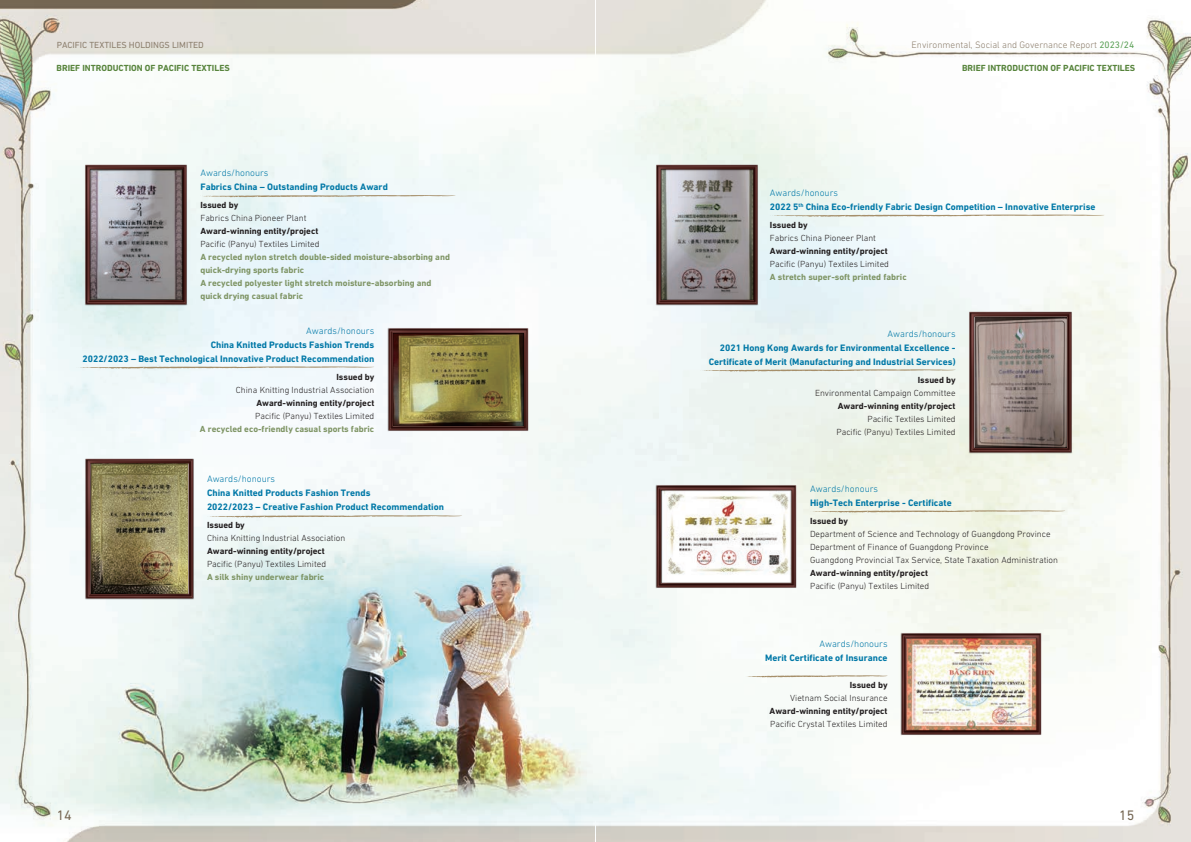
<style>
.page{position:relative;width:1191px;height:842px;background:#fff}
.page>*{position:absolute;margin:0;border:0;box-sizing:border-box;transform-origin:0 0}
.t1{font:14px "DIN Next LT Pro";color:#766753}
._1__內文{font:700 9.5px/14px "DIN Next LT Pro";color:#0078a7;text-align:right}
._1__內文-2{font:300 9.5px "DIN Next LT Pro";color:#0078a7}
.t2{font:300 9.5px "DIN Next LT Pro";color:#8c7f6d}
._1__內文-3{font:300 9px "DIN Next LT Pro";color:#231f20}
._1__內文-4{font:700 9px/13px "DIN Next LT Pro";color:#7e9464}
._1__內文-5{font:700 9px "DIN Next LT Pro";color:#231f20}
.t3{font:700 9px "DIN Next LT Pro";color:#57843c}
.t4{font:9px "DIN Next LT Pro";color:#8c7f6d}
.s1{font-weight:400;color:#59a056}
</style>
<div class="page">
<img style="left:0;top:0;width:1191px;height:842px">
<img style="left:81px;top:160px;width:110px;height:149px">
<img style="left:91px;top:170px;width:91px;height:129px">
<svg style="left:200px;top:195px;width:255px;height:3px"></svg>
<svg style="left:76px;top:366px;width:298px;height:3px"></svg>
<img style="left:384px;top:325px;width:149px;height:109px">
<img style="left:393px;top:334px;width:130px;height:91px">
<svg style="left:207px;top:515px;width:255px;height:3px"></svg>
<img style="left:81px;top:454px;width:116px;height:148px">
<img style="left:92px;top:463px;width:96px;height:130px">
<svg style="left:769px;top:214px;width:335px;height:3px"></svg>
<img style="left:652px;top:160px;width:109px;height:149px">
<img style="left:661px;top:170px;width:92px;height:130px">
<svg style="left:700px;top:369px;width:255px;height:3px"></svg>
<img style="left:966px;top:308px;width:109px;height:148px">
<img style="left:975px;top:317px;width:91px;height:130px">
<svg style="left:809px;top:510px;width:256px;height:3px"></svg>
<img style="left:652px;top:482px;width:148px;height:109px">
<img style="left:661px;top:491px;width:130px;height:92px">
<svg style="left:745px;top:675px;width:142px;height:3px"></svg>
<img style="left:897px;top:629px;width:148px;height:109px">
<img style="left:906px;top:638px;width:130px;height:92px">
<p class="t4" style="left:57px;top:40px;width:149px">PACIFIC TEXTILES HOLDINGS LIMITED</p>
<p class="t2" style="left:911px;top:40px;width:224px">Environmental, Social and Governance Report <span class="s1">2023/24</span></p>
<p class="t3" style="left:57px;top:63px;width:175px">BRIEF INTRODUCTION OF PACIFIC TEXTILES</p>
<p class="t3" style="left:962px;top:63px;width:175px">BRIEF INTRODUCTION OF PACIFIC TEXTILES</p>
<p class="_1__內文-2" style="left:200px;top:168px;width:70px">Awards/honours</p>
<p class="_1__內文" style="left:200px;top:180px;width:189px">Fabrics China – Outstanding Products Award</p>
<p class="_1__內文-5" style="left:200px;top:200px;width:39px">Issued by</p>
<p class="_1__內文-3" style="left:200px;top:213px;width:108px">Fabrics China Pioneer Plant</p>
<p class="_1__內文-5" style="left:200px;top:226px;width:119px">Award-winning entity/project</p>
<p class="_1__內文-3" style="left:200px;top:239px;width:121px">Pacific (Panyu) Textiles Limited</p>
<p class="_1__內文-4" style="left:200px;top:251px;width:251px">A recycled nylon stretch double-sided moisture-absorbing and quick-drying sports fabric</p>
<p class="_1__內文-4" style="left:200px;top:277px;width:233px">A recycled polyester light stretch moisture-absorbing and</p>
<p class="_1__內文-4" style="left:200px;top:290px;width:104px">quick drying casual fabric</p>
<p class="_1__內文-2" style="left:306px;top:325px;width:70px">Awards/honours</p>
<p class="_1__內文" style="left:211px;top:337px;width:165px">China Knitted Products Fashion Trends</p>
<p class="_1__內文" style="left:82px;top:351px;width:293px">2022/2023 – Best Technological Innovative Product Recommendation</p>
<p class="_1__內文-5" style="left:336px;top:371px;width:39px">Issued by</p>
<p class="_1__內文-3" style="left:236px;top:384px;width:140px">China Knitting Industrial Association</p>
<p class="_1__內文-5" style="left:256px;top:397px;width:119px">Award-winning entity/project</p>
<p class="_1__內文-3" style="left:255px;top:410px;width:121px">Pacific (Panyu) Textiles Limited</p>
<p class="_1__內文-4" style="left:200px;top:422px;width:176px">A recycled eco-friendly casual sports fabric</p>
<p class="_1__內文-2" style="left:207px;top:474px;width:70px">Awards/honours</p>
<p class="_1__內文" style="left:207px;top:486px;width:165px">China Knitted Products Fashion Trends</p>
<p class="_1__內文" style="left:207px;top:500px;width:238px">2022/2023 – Creative Fashion Product Recommendation</p>
<p class="_1__內文-5" style="left:207px;top:520px;width:39px">Issued by</p>
<p class="_1__內文-3" style="left:207px;top:533px;width:140px">China Knitting Industrial Association</p>
<p class="_1__內文-5" style="left:207px;top:546px;width:119px">Award-winning entity/project</p>
<p class="_1__內文-3" style="left:207px;top:559px;width:121px">Pacific (Panyu) Textiles Limited</p>
<p class="_1__內文-4" style="left:207px;top:571px;width:119px">A silk shiny underwear fabric</p>
<p class="_1__內文-2" style="left:770px;top:187px;width:70px">Awards/honours</p>
<p class="_1__內文" style="left:770px;top:199px;width:327px">2022 5<sup>th</sup> China Eco-friendly Fabric Design Competition – Innovative Enterprise</p>
<p class="_1__內文-5" style="left:770px;top:219px;width:39px">Issued by</p>
<p class="_1__內文-3" style="left:770px;top:233px;width:108px">Fabrics China Pioneer Plant</p>
<p class="_1__內文-5" style="left:770px;top:245px;width:119px">Award-winning entity/project</p>
<p class="_1__內文-3" style="left:770px;top:259px;width:121px">Pacific (Panyu) Textiles Limited</p>
<p class="_1__內文-4" style="left:770px;top:270px;width:138px">A stretch super-soft printed fabric</p>
<p class="_1__內文-2" style="left:887px;top:328px;width:70px">Awards/honours</p>
<p class="_1__內文" style="left:708px;top:340px;width:248px">2021 Hong Kong Awards for Environmental Excellence -<br>Certificate of Merit (Manufacturing and Industrial Services)</p>
<p class="_1__內文-5" style="left:917px;top:374px;width:39px">Issued by</p>
<p class="_1__內文-3" style="left:815px;top:387px;width:142px">Environmental Campaign Committee</p>
<p class="_1__內文-5" style="left:837px;top:400px;width:119px">Award-winning entity/project</p>
<p class="_1__內文-3" style="left:867px;top:413px;width:90px">Pacific Textiles Limited</p>
<p class="_1__內文-3" style="left:836px;top:426px;width:121px">Pacific (Panyu) Textiles Limited</p>
<p class="_1__內文-2" style="left:810px;top:483px;width:70px">Awards/honours</p>
<p class="_1__內文" style="left:810px;top:495px;width:143px">High-Tech Enterprise - Certificate</p>
<p class="_1__內文-5" style="left:810px;top:515px;width:39px">Issued by</p>
<p class="_1__內文-3" style="left:810px;top:528px;width:242px">Department of Science and Technology of Guangdong Province</p>
<p class="_1__內文-3" style="left:810px;top:541px;width:180px">Department of Finance of Guangdong Province</p>
<p class="_1__內文-3" style="left:810px;top:554px;width:249px">Guangdong Provincial Tax Service, State Taxation Administration</p>
<p class="_1__內文-5" style="left:810px;top:567px;width:119px">Award-winning entity/project</p>
<p class="_1__內文-3" style="left:810px;top:580px;width:121px">Pacific (Panyu) Textiles Limited</p>
<p class="_1__內文-2" style="left:819px;top:639px;width:70px">Awards/honours</p>
<p class="_1__內文" style="left:765px;top:651px;width:124px">Merit Certificate of Insurance</p>
<p class="_1__內文-5" style="left:849px;top:680px;width:39px">Issued by</p>
<p class="_1__內文-3" style="left:790px;top:693px;width:99px">Vietnam Social Insurance</p>
<p class="_1__內文-5" style="left:769px;top:706px;width:119px">Award-winning entity/project</p>
<p class="_1__內文-3" style="left:770px;top:719px;width:119px">Pacific Crystal Textiles Limited</p>
<h1 class="t1" style="left:57px;top:807px;width:17px">14</h1>
<h1 class="t1" style="left:1119px;top:807px;width:17px">15</h1>
</div>
